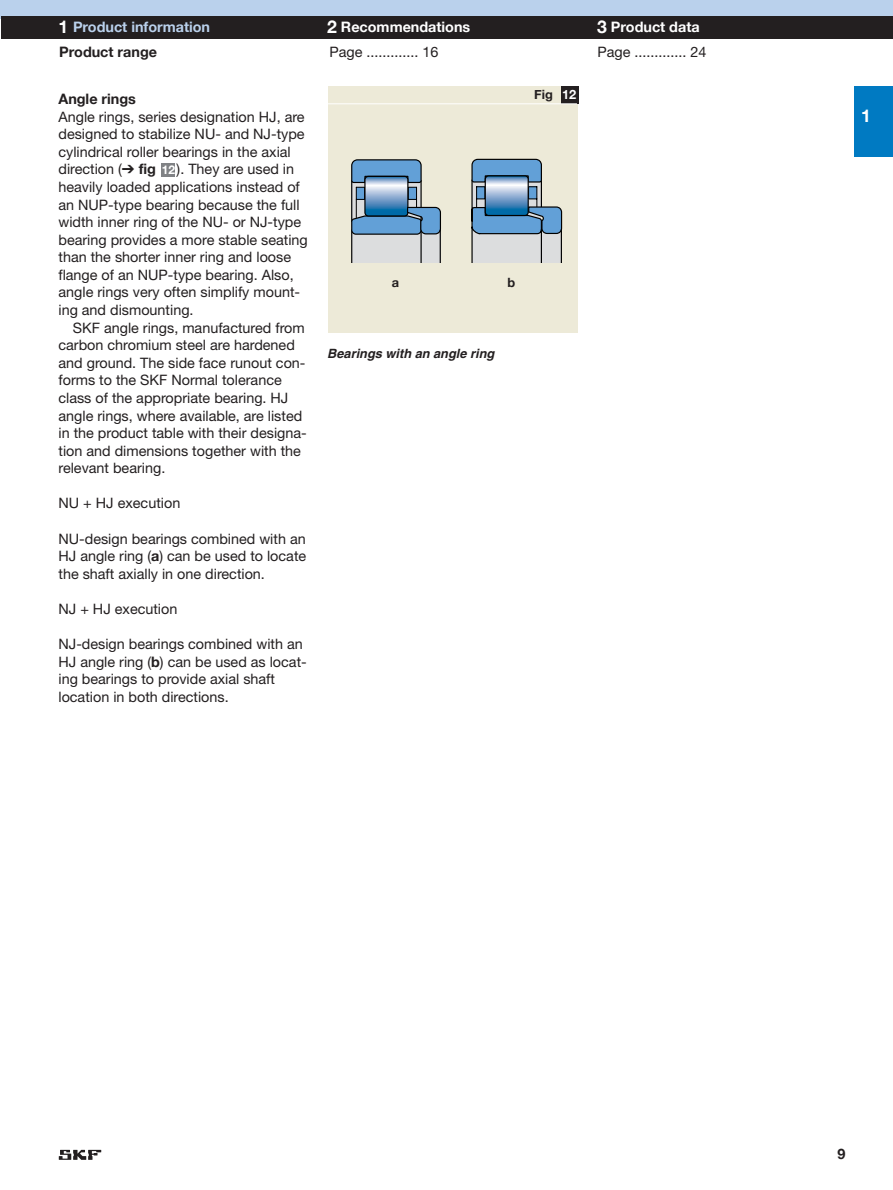
<style>
.page{position:relative;width:893px;height:1190px;background:#fff}
.page>*{position:absolute;margin:0;border:0;box-sizing:border-box;transform-origin:0 0}
.t1{font:700 17.55px "Helvetica Neue";color:#fff}
.t2{font:14.4px/17.5px "Helvetica Neue";color:#231f20}
.t3{font:700 14.4px "Helvetica Neue";color:#fff}
.t4{font:700 14.4px "Helvetica Neue";color:#231f20}
.t5{font:700 14.4px "Helvetica Neue";color:#bad1ec}
.t6{font:italic 700 12.75px "Helvetica";color:#231f20}
.t7{font:700 12.75px "Helvetica Neue";color:#231f20}
.t8{font:700 12px "Helvetica Neue";color:#fff}
.s1{font-size:17.55px;color:#fff}
.s2{font-size:17.55px}
.s3{font-weight:700}
.s4{color:#fff}
</style>
<div class="page">
<div style="left:1px;top:0;width:891px;height:18px;background:#bad1ec"></div>
<svg style="left:59px;top:1149px;width:42px;height:10px"></svg>
<div style="left:854px;top:86px;width:38px;height:71px;background:#007ac2"></div>
<div style="left:1px;top:16px;width:891px;height:23px;background:#231f20"></div>
<div style="left:328px;top:86px;width:250px;height:246px;background:#edead8"></div>
<div style="left:352px;top:230px;width:88px;height:33px;background:#dcddde"></div>
<hr style="left:420px;top:230px;width:1px;height:33px;background:#000">
<hr style="left:351px;top:230px;width:1px;height:33px;background:#000">
<svg style="left:351px;top:159px;width:90px;height:76px;background:#799dbc"></svg>
<hr style="left:439px;top:230px;width:2px;height:33px;background:#000">
<svg style="left:471px;top:158px;width:91px;height:105px;background:#91adc3"></svg>
<hr style="left:560px;top:230px;width:2px;height:33px;background:#000">
<div style="left:561px;top:86px;width:17px;height:18px;background:#231f20"></div>
<hr style="left:328px;top:103px;width:249px;height:1px;background:#fff">
<div style="left:161px;top:163px;width:14px;height:14px;background:#808285"></div>
<p class="t5" style="left:58px;top:18px;width:153px"><span class="s1">1</span> Product information</p>
<p class="t3" style="left:327px;top:18px;width:145px"><span class="s2">2</span> Recommendations</p>
<p class="t3" style="left:597px;top:18px;width:104px"><span class="s2">3</span> Product data</p>
<p class="t4" style="left:59px;top:43px;width:99px">Product range</p>
<p class="t2" style="left:329px;top:44px;width:110px">Page ............. 16</p>
<p class="t2" style="left:597px;top:44px;width:110px">Page ............. 24</p>
<p class="t4" style="left:58px;top:90px;width:79px">Angle rings</p>
<p class="t2" style="left:58px;top:109px;width:248px">Angle rings, series designation HJ, are designed to stabilize NU- and NJ-type cylindrical roller bearings in the axial direction (➔ <span class="s3">fig</span></p>
<p class="t2" style="left:58px;top:162px;width:251px;text-indent:118px">). They are used in heavily loaded applications instead of an NUP-type bearing because the full width inner ring of the NU- or NJ-type bearing provides a more stable seating than the shorter inner ring and loose flange of an NUP-type bearing. Also, angle rings very often simplify mount&shy;ing and dismounting.</p>
<p class="t2" style="left:58px;top:320px;width:250px;text-indent:14px">SKF angle rings, manufactured from carbon chromium steel are hardened and ground. The side face runout con&shy;forms to the SKF Normal tolerance class of the appropriate bearing. HJ angle rings, where available, are listed in the product table with their designa&shy;tion and dimensions together with the relevant bearing.</p>
<p class="t2" style="left:58px;top:496px;width:123px">NU + HJ execution</p>
<p class="t2" style="left:58px;top:531px;width:249px;text-align:justify">NU-design bearings combined with an HJ angle ring (<span class="s3">a</span>) can be used to locate the shaft axially in one direction.</p>
<p class="t2" style="left:58px;top:601px;width:120px">NJ + HJ execution</p>
<p class="t2" style="left:58px;top:636px;width:250px">NJ-design bearings combined with an HJ angle ring (<span class="s3">b</span>) can be used as locat&shy;ing bearings to provide axial shaft location in both directions.</p>
<p class="t8" style="left:162px;top:163px;width:15px">12</p>
<p class="t7" style="left:534px;top:87px;width:44px">Fig <span class="s4">12</span></p>
<p class="t7" style="left:392px;top:275px;width:9px">a</p>
<p class="t7" style="left:507px;top:275px;width:9px">b</p>
<p class="t6" style="left:327px;top:349px;width:168px">Bearings with an angle ring</p>
<p class="t1" style="left:861px;top:104px;width:11px">1</p>
<p class="t4" style="left:837px;top:1145px;width:9px">9</p>
</div>
